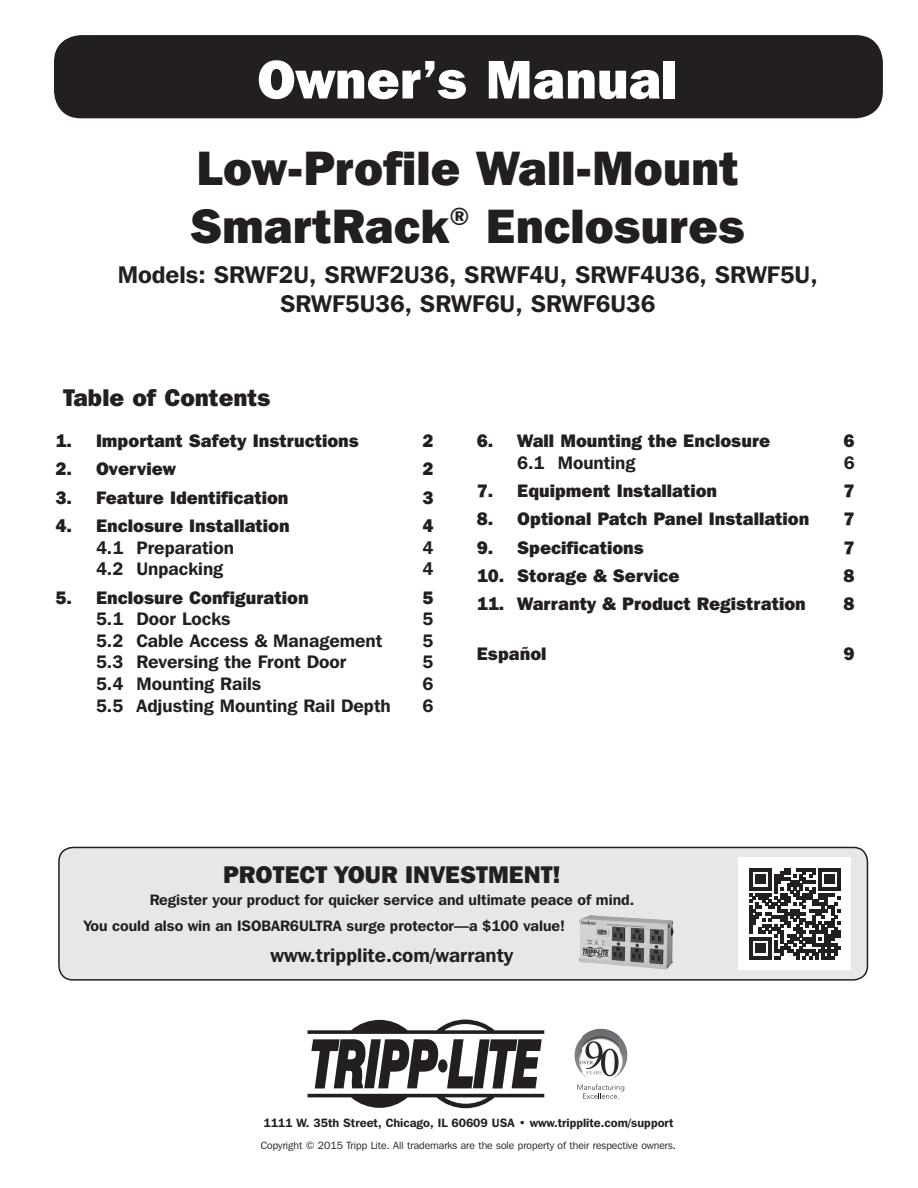
<style>
.page{position:relative;width:918px;height:1188px;background:#fff}
.page>*{position:absolute;margin:0;border:0;box-sizing:border-box;transform-origin:0 0}
.t1{font:800 54px "Franklin Gothic IT Cby BT";color:#fff}
.t2{font:800 48px/57.6px "Franklin Gothic IT Cby BT";color:#231f20}
.t3{font:600 24px/28.8px "Franklin Gothic IT Cby BT";color:#231f20;text-align:center}
.Continued{font:800 24px "Franklin Gothic IT Cby BT";color:#231f20}
.t4{font:600 19.5px "Franklin Gothic IT Cby BT";color:#231f20}
.Continued-2{font:800 18px "Franklin Gothic IT Cby BT";color:#231f20}
.Continued-3{font:600 18px "Franklin Gothic IT Cby BT";color:#231f20}
.t5{font:600 15px "Franklin Gothic IT Cby BT";color:#231f20}
.t6{font:600 12px "Franklin Gothic IT Cby BT";color:#231f20}
.t7{font:10.5px "Franklin Gothic IT Cby BT";color:#231f20}
</style>
<div class="page">
<div style="left:54px;top:35px;width:829px;height:83px;background:#231f20;border-radius:27px"></div>
<div style="left:59px;top:847px;width:808px;height:133px;background:#e6e7e9;border-radius:14px"></div>
<div style="left:58px;top:847px;width:810px;height:134px;border:2px solid #231f20;border-radius:14px"></div>
<img style="left:579px;top:915px;width:33px;height:50px">
<div style="left:738px;top:857px;width:113px;height:113px;background:#fff"></div>
<svg style="left:750px;top:868px;width:90px;height:91px"></svg>
<svg style="left:308px;top:1020px;width:236px;height:68px"></svg>
<svg style="left:308px;top:1094px;width:236px;height:14px"></svg>
<img style="left:582px;top:1029px;width:18px;height:49px">
<img style="left:574px;top:1037px;width:8px;height:33px">
<img style="left:620px;top:1040px;width:7px;height:33px">
<svg style="left:578px;top:1084px;width:46px;height:15px"></svg>
<svg style="left:580px;top:1061px;width:13px;height:3px"></svg>
<p class="t1" style="left:257px;top:45px;width:422px">Owner’s Manual</p>
<p class="t2" style="left:190px;top:138px;width:556px">Low-Profile Wall-Mount<br>SmartRack<sup>®</sup> Enclosures</p>
<p class="t3" style="left:118px;top:260px;width:701px">Models: SRWF2U, SRWF2U36, SRWF4U, SRWF4U36, SRWF5U,<br>SRWF5U36, SRWF6U, SRWF6U36</p>
<p class="Continued" style="left:63px;top:382px;width:209px">Table of Contents</p>
<p class="Continued-2" style="left:56px;top:429px;width:305px">1. Important Safety Instructions</p>
<p class="Continued-2" style="left:422px;top:429px;width:13px">2</p>
<p class="Continued-2" style="left:56px;top:458px;width:122px">2. Overview</p>
<p class="Continued-2" style="left:422px;top:458px;width:13px">2</p>
<p class="Continued-2" style="left:56px;top:486px;width:235px">3. Feature Identification</p>
<p class="Continued-2" style="left:422px;top:486px;width:13px">3</p>
<p class="Continued-2" style="left:56px;top:514px;width:236px">4. Enclosure Installation</p>
<p class="Continued-2" style="left:422px;top:514px;width:13px">4</p>
<p class="Continued-3" style="left:96px;top:536px;width:139px">4.1 Preparation</p>
<p class="Continued-3" style="left:423px;top:536px;width:12px">4</p>
<p class="Continued-3" style="left:96px;top:558px;width:129px">4.2 Unpacking</p>
<p class="Continued-3" style="left:423px;top:558px;width:12px">4</p>
<p class="Continued-2" style="left:56px;top:586px;width:255px">5. Enclosure Configuration</p>
<p class="Continued-2" style="left:422px;top:586px;width:13px">5</p>
<p class="Continued-3" style="left:96px;top:608px;width:136px">5.1 Door Locks</p>
<p class="Continued-3" style="left:423px;top:608px;width:12px">5</p>
<p class="Continued-3" style="left:96px;top:629px;width:288px">5.2 Cable Access &amp; Management</p>
<p class="Continued-3" style="left:423px;top:629px;width:12px">5</p>
<p class="Continued-3" style="left:96px;top:651px;width:252px">5.3 Reversing the Front Door</p>
<p class="Continued-3" style="left:423px;top:651px;width:12px">5</p>
<p class="Continued-3" style="left:96px;top:672px;width:167px">5.4 Mounting Rails</p>
<p class="Continued-3" style="left:423px;top:672px;width:12px">6</p>
<p class="Continued-3" style="left:96px;top:694px;width:296px">5.5 Adjusting Mounting Rail Depth</p>
<p class="Continued-3" style="left:423px;top:694px;width:12px">6</p>
<p class="Continued-2" style="left:477px;top:429px;width:295px">6. Wall Mounting the Enclosure</p>
<p class="Continued-2" style="left:844px;top:429px;width:13px">6</p>
<p class="Continued-3" style="left:517px;top:451px;width:120px">6.1 Mounting</p>
<p class="Continued-3" style="left:844px;top:451px;width:12px">6</p>
<p class="Continued-2" style="left:477px;top:479px;width:242px">7. Equipment Installation</p>
<p class="Continued-2" style="left:844px;top:479px;width:13px">7</p>
<p class="Continued-2" style="left:477px;top:508px;width:334px">8. Optional Patch Panel Installation</p>
<p class="Continued-2" style="left:844px;top:508px;width:13px">7</p>
<p class="Continued-2" style="left:477px;top:536px;width:169px">9. Specifications</p>
<p class="Continued-2" style="left:844px;top:536px;width:13px">7</p>
<p class="Continued-2" style="left:477px;top:564px;width:204px">10. Storage &amp; Service</p>
<p class="Continued-2" style="left:844px;top:564px;width:13px">8</p>
<p class="Continued-2" style="left:477px;top:593px;width:331px">11. Warranty &amp; Product Registration</p>
<p class="Continued-2" style="left:844px;top:593px;width:13px">8</p>
<p class="Continued-2" style="left:477px;top:643px;width:71px">Español</p>
<p class="Continued-2" style="left:844px;top:643px;width:13px">9</p>
<p class="Continued" style="left:223px;top:859px;width:339px">PROTECT YOUR INVESTMENT!</p>
<p class="t5" style="left:150px;top:891px;width:486px">Register your product for quicker service and ultimate peace of mind.</p>
<p class="t5" style="left:84px;top:917px;width:483px">You could also win an ISOBAR6ULTRA surge protector—a $100 value!</p>
<p class="t4" style="left:271px;top:942px;width:244px">www.tripplite.com/warranty</p>
<p class="t6" style="left:263px;top:1115px;width:412px">1111 W. 35th Street, Chicago, IL 60609 USA • www.tripplite.com/support</p>
<p class="t7" style="left:261px;top:1139px;width:417px">Copyright © 2015 Tripp Lite. All trademarks are the sole property of their respective owners.</p>
</div>
